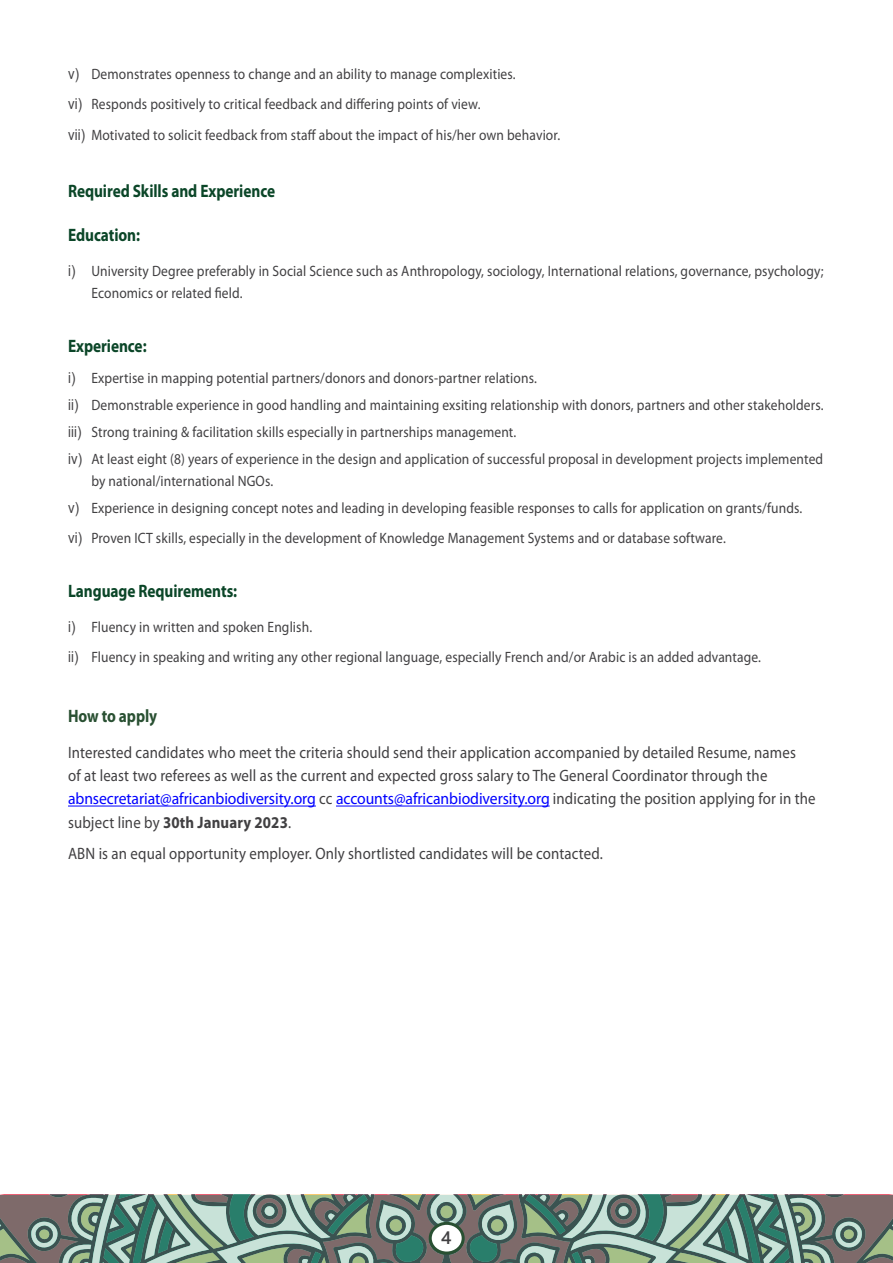
<style>
.page{position:relative;width:893px;height:1263px;background:#fff}
.page>*{position:absolute;margin:0;border:0;box-sizing:border-box;transform-origin:0 0}
.Heading_1{font:700 18px "Myriad Pro";letter-spacing:-.005em;color:#0b4628;scale:.85 1}
.Heading_1-2{font:700 18px "Myriad Pro";letter-spacing:-.005em;color:#295032;scale:.85 1}
.t1{font:600 18px "Segoe UI";color:#414042}
.Body_Text{font:16.5px/23.2px "Myriad Pro";letter-spacing:.01em;color:#414042;scale:.9 1}
.t2{font:15px/22.5px "Myriad Pro";letter-spacing:.01em;color:#414042;scale:.9 1}
.s1{font-family:"Arial"}
.s2{color:#00f}
.s3{font-weight:700}
</style>
<div class="page">
<svg style="left:0;top:1195px;width:893px;height:68px;background:#778e83"></svg>
<div style="left:430px;top:1223px;width:33px;height:30px;background:#fff;border-radius:50%"></div>
<div style="left:429px;top:1222px;width:36px;height:32px;border:3px solid #295032;border-radius:50%"></div>
<hr style="left:68px;top:806px;width:248px;height:1px;background:#00f">
<hr style="left:336px;top:806px;width:214px;height:1px;background:#00f">
<p class="t2" style="left:68px;top:63px;width:499px"><span class="s1">v)</span> Demonstrates openness to change and an ability to manage complexities.</p>
<p class="t2" style="left:68px;top:93px;width:460px"><span class="s1">vi)</span> Responds positively to critical feedback and differing points of view.</p>
<p class="t2" style="left:68px;top:123px;width:548px"><span class="s1">vii)</span> Motivated to solicit feedback from staff about the impact of his/her own behavior.</p>
<p class="Heading_1" style="left:68px;top:180px;width:245px">Required Skills and Experience</p>
<p class="Heading_1" style="left:68px;top:223px;width:86px">Education:</p>
<p class="t2" style="left:91px;top:259px;width:815px;text-indent:-23px"><span class="s1">i)</span> University Degree preferably in Social Science such as Anthropology, sociology, International relations, governance, psychology;<br>Economics or related field.</p>
<p class="Heading_1" style="left:68px;top:335px;width:94px">Experience:</p>
<p class="t2" style="left:68px;top:367px;width:522px"><span class="s1">i)</span> Expertise in mapping potential partners/donors and donors-partner relations.</p>
<p class="t2" style="left:68px;top:394px;width:841px"><span class="s1">ii)</span> Demonstrable experience in good handling and maintaining exsiting relationship with donors, partners and other stakeholders.</p>
<p class="t2" style="left:68px;top:420px;width:500px"><span class="s1">iii)</span> Strong training &amp; facilitation skills especially in partnerships management.</p>
<p class="t2" style="left:91px;top:447px;width:815px;text-indent:-23px"><span class="s1">iv)</span> At least eight (8) years of experience in the design and application of successful proposal in development projects implemented by national/international NGOs.</p>
<p class="t2" style="left:68px;top:496px;width:817px"><span class="s1">v)</span> Experience in designing concept notes and leading in developing feasible responses to calls for application on grants/funds.</p>
<p class="t2" style="left:68px;top:526px;width:732px"><span class="s1">vi)</span> Proven ICT skills, especially in the development of Knowledge Management Systems and or database software.</p>
<p class="Heading_1" style="left:68px;top:579px;width:201px">Language Requirements:</p>
<p class="t2" style="left:68px;top:615px;width:273px"><span class="s1">i)</span> Fluency in written and spoken English.</p>
<p class="t2" style="left:68px;top:645px;width:771px"><span class="s1">ii)</span> Fluency in speaking and writing any other regional language, especially French and/or Arabic is an added advantage.</p>
<p class="Heading_1-2" style="left:68px;top:704px;width:107px">How to apply</p>
<p class="Body_Text" style="left:68px;top:740px;width:832px">Interested candidates who meet the criteria should send their application accompanied by detailed Resume, names<br>of at least two referees as well as the current and expected gross salary to The General Coordinator through the <span class="s2">abnsecretariat@africanbiodiversity.org</span> cc <span class="s2">accounts@africanbiodiversity.org</span> indicating the position applying for in the subject line by <span class="s3">30th January 2023</span>.</p>
<p class="Body_Text" style="left:68px;top:842px;width:596px">ABN is an equal opportunity employer. Only shortlisted candidates will be contacted.</p>
<p class="t1" style="left:441px;top:1221px;width:12px">4</p>
</div>
